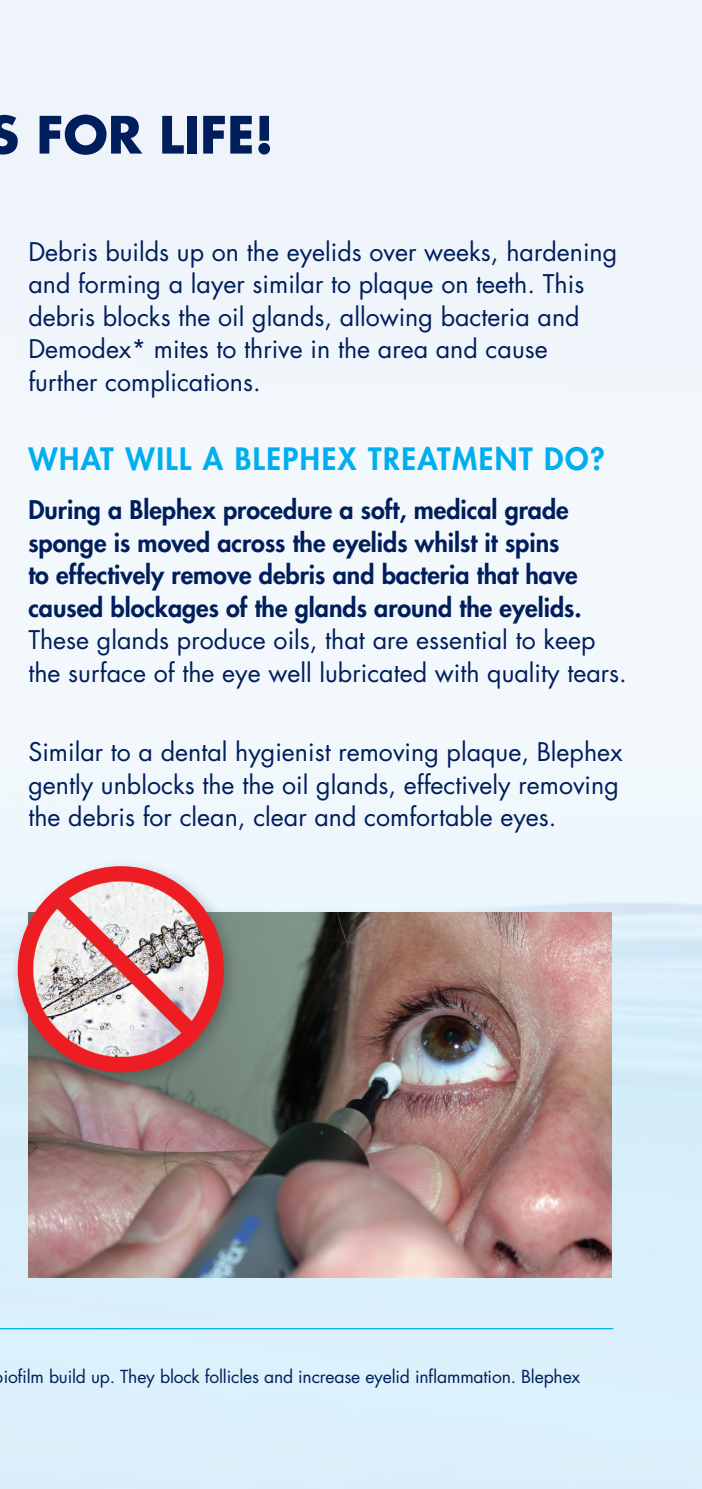
<style>
.page{position:relative;width:702px;height:1489px;background:#fff}
.page>*{position:absolute;margin:0;border:0;box-sizing:border-box;transform-origin:0 0}
.t1{font:700 50px "Futura";color:#001e5b}
.t2{font:800 30px "Futura";letter-spacing:.05em;color:#00aeef}
.t3{font:25px/32.5px "Futura";color:#001e5b}
.t4{font:800 25px/32.5px "Futura";color:#001e5b}
.t5{font:17.5px "Futura";letter-spacing:-.01em;color:#001e5b}
</style>
<div class="page">
<div style="left:0;top:0;width:702px;height:1488px;background:linear-gradient(to bottom,#f7f8fb,#d7effa)"></div>
<img style="left:28px;top:912px;width:583px;height:365px">
<div style="left:10px;top:858px;width:231px;height:231px;background:#231f20;opacity:.3"></div>
<img style="left:18px;top:866px;width:206px;height:206px;border-radius:103px">
<hr style="left:0;top:1327px;width:613px;height:2px;background:#00aeef">
<h1 class="t1" style="left:-12px;top:100px;width:287px">S FOR LIFE!</h1>
<p class="t3" style="left:28px;top:235px;width:590px">Debris builds up on the eyelids over weeks, hardening and forming a layer similar to plaque on teeth. This debris blocks the oil glands, allowing bacteria and Demodex* mites to thrive in the area and cause further complications.</p>
<p class="t2" style="left:28px;top:438px;width:578px">WHAT WILL A BLEPHEX TREATMENT DO?</p>
<p class="t4" style="left:28px;top:493px;width:554px">During a Blephex procedure a soft, medical grade sponge is moved across the eyelids whilst it spins to effectively remove debris and bacteria that have caused blockages of the glands around the eyelids.</p>
<p class="t3" style="left:28px;top:623px;width:600px">These glands produce oils, that are essential to keep the surface of the eye well lubricated with quality tears.</p>
<p class="t3" style="left:28px;top:735px;width:595px">Similar to a dental hygienist removing plaque, Blephex gently unblocks the the oil glands, effectively removing the debris for clean, clear and comfortable eyes.</p>
<p class="t5" style="left:4px;top:1364px;width:578px">iofilm build up. They block follicles and increase eyelid inflammation. Blephex</p>
</div>
